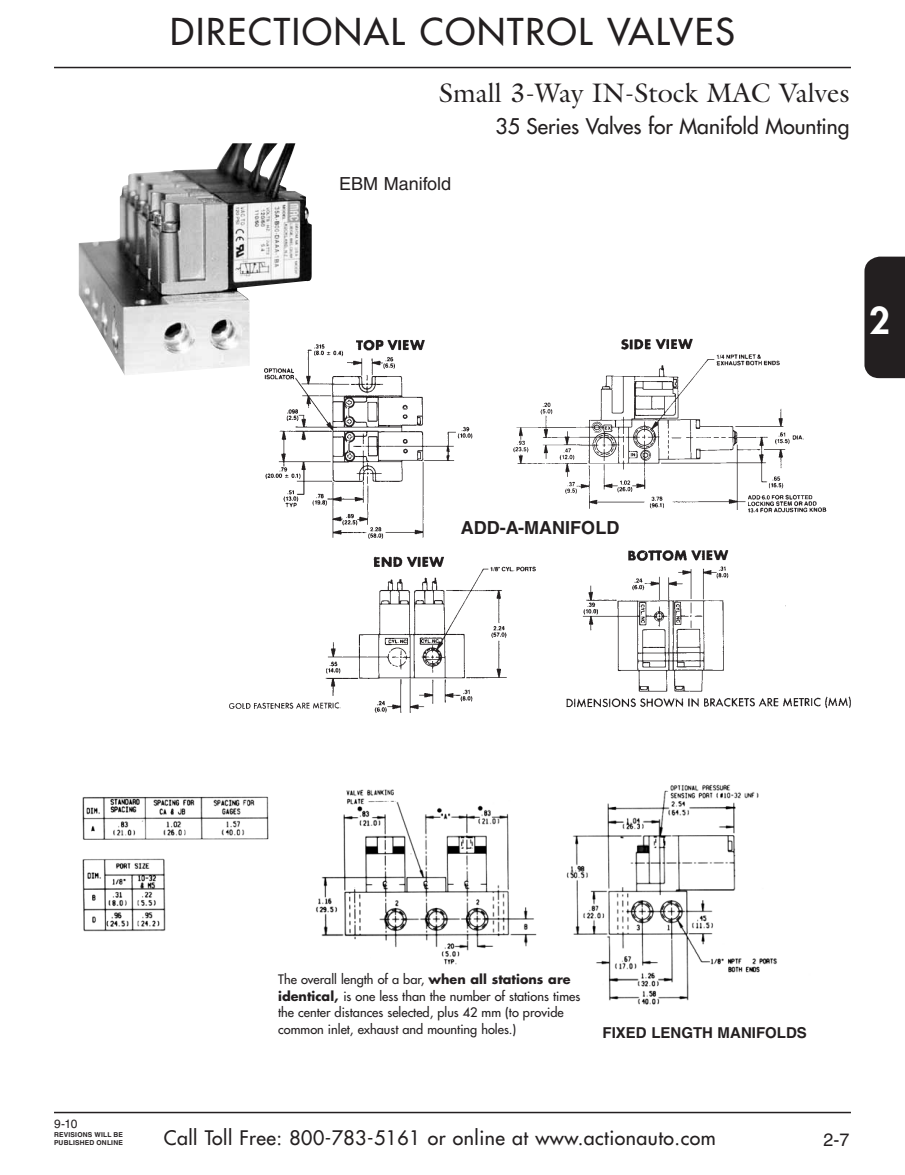
<style>
.page{position:relative;width:905px;height:1175px;background:#fff}
.page>*{position:absolute;margin:0;border:0;box-sizing:border-box;transform-origin:0 0}
.t1{font:500 36px "Futura Std";letter-spacing:.05em;color:#231f20}
.t2{font:800 36px "Futura Std";color:#fff}
.t3{font:27px "Galliard Std";color:#231f20}
.t4{font:500 21px "Futura Std";color:#231f20}
.t5{font:500 19.5px "Futura Std";letter-spacing:.025em;color:#231f20}
.t6{font:18px "Helvetica LT Std";color:#231f20}
.t7{font:700 18px "Helvetica LT Std";color:#231f20}
.t8{font:700 15px "Helvetica LT Std";color:#231f20}
.t9{font:500 12.75px/16.5px "Futura Std";color:#231f20}
.t10{font:12px "Helvetica LT Std";color:#231f20}
.t11{font:700 6.75px/7.5px "Helvetica LT Std";letter-spacing:.03em;color:#231f20}
.s1{font-weight:700}
</style>
<div class="page">
<div style="left:864px;top:256px;width:40px;height:122px;background:#231f20"></div>
<hr style="left:54px;top:67px;width:796px;height:1px;background:#231f20">
<hr style="left:54px;top:1111px;width:796px;height:2px;background:#231f20">
<img style="left:79px;top:143px;width:233px;height:232px">
<img style="left:230px;top:338px;width:621px;height:375px">
<div style="left:459px;top:519px;width:162px;height:21px;background:#fff"></div>
<img style="left:316px;top:784px;width:461px;height:221px">
<img style="left:82px;top:796px;width:187px;height:136px">
<div style="left:277px;top:975px;width:239px;height:51px;background:#fff"></div>
<div style="left:434px;top:309px;width:180px;height:41px;background:#fff"></div>
<h1 class="t1" style="left:170px;top:9px;width:566px">DIRECTIONAL CONTROL VALVES</h1>
<h2 class="t3" style="left:439px;top:76px;width:412px">Small 3-Way IN-Stock MAC Valves</h2>
<h3 class="t4" style="left:495px;top:113px;width:355px">35 Series Valves for Manifold Mounting</h3>
<h3 class="t6" style="left:339px;top:173px;width:113px">EBM Manifold</h3>
<h1 class="t2" style="left:869px;top:298px;width:22px">2</h1>
<h3 class="t7" style="left:460px;top:517px;width:160px">ADD-A-MANIFOLD</h3>
<p class="t10" style="left:54px;top:1116px;width:25px">9-10</p>
<p class="t11" style="left:54px;top:1130px;width:71px">REVISIONS WILL BE<br>PUBLISHED ONLINE</p>
<p class="t9" style="left:278px;top:971px;width:303px">The overall length of a bar, <span class="s1">when all stations are identical,</span> is one less than the number of stations times the center distances selected, plus 42 mm (to provide common inlet, exhaust and mounting holes.)</p>
<p class="t8" style="left:602px;top:1024px;width:206px">FIXED LENGTH MANIFOLDS</p>
<h3 class="t5" style="left:164px;top:1125px;width:553px">Call Toll Free: 800-783-5161 or online at www.actionauto.com</h3>
<h3 class="t6" style="left:823px;top:1128px;width:28px">2-7</h3>
</div>
